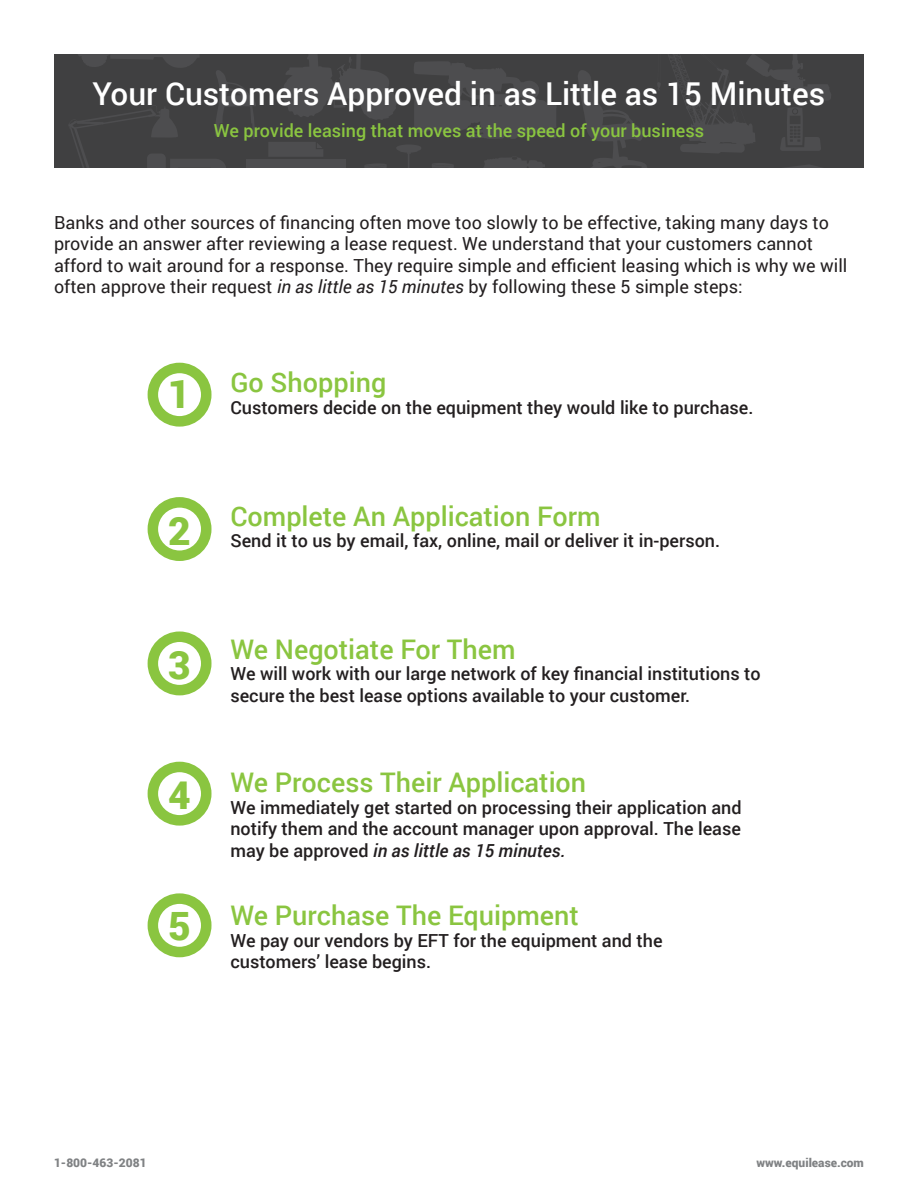
<style>
.page{position:relative;width:918px;height:1188px;background:#fff}
.page>*{position:absolute;margin:0;border:0;box-sizing:border-box;transform-origin:0 0}
.t1{font:900 39px "Roboto";color:#8ac540}
.t2{font:500 31.5px "Roboto";color:#fff}
.t3{font:500 27px "Roboto";color:#8ac540}
.t4{font:500 18px/21.6px "Roboto";color:#231f20}
.t5{font:18px/21.6px "Roboto";color:#231f20}
.t6{font:500 18px "Roboto";color:#8ac540}
.t7{font:900 12px "Roboto";color:#808284}
.s1{font-style:italic}
</style>
<div class="page">
<div style="left:148px;top:363px;width:63px;height:64px;border:10px solid #8ac540;border-radius:50%"></div>
<div style="left:148px;top:497px;width:63px;height:64px;border:10px solid #8ac540;border-radius:50%"></div>
<div style="left:148px;top:632px;width:63px;height:63px;border:10px solid #8ac540;border-radius:50%"></div>
<div style="left:148px;top:762px;width:63px;height:64px;border:10px solid #8ac540;border-radius:50%"></div>
<div style="left:148px;top:893px;width:63px;height:64px;border:10px solid #8ac540;border-radius:50%"></div>
<div style="left:54px;top:54px;width:810px;height:113px;background:#404041"></div>
<svg style="left:578px;top:70px;width:68px;height:97px"></svg>
<svg style="left:795px;top:165px;width:22px;height:2px"></svg>
<svg style="left:68px;top:54px;width:490px;height:114px"></svg>
<svg style="left:657px;top:54px;width:174px;height:99px"></svg>
<h2 class="t2" style="left:93px;top:72px;width:734px">Your Customers Approved in as Little as 15 Minutes</h2>
<p class="t6" style="left:214px;top:118px;width:492px">We provide leasing that moves at the speed of your business</p>
<p class="t5" style="left:54px;top:211px;width:795px">Banks and other sources of financing often move too slowly to be effective, taking many days to provide an answer after reviewing a lease request. We understand that your customers cannot afford to wait around for a response. They require simple and efficient leasing which is why we will often approve their request <span class="s1">in as little as 15 minutes</span> by following these 5 simple steps:</p>
<h1 class="t1" style="left:168px;top:367px;width:24px">1</h1>
<h1 class="t1" style="left:168px;top:504px;width:24px">2</h1>
<h1 class="t1" style="left:168px;top:637px;width:24px">3</h1>
<h1 class="t1" style="left:168px;top:767px;width:24px">4</h1>
<h1 class="t1" style="left:168px;top:899px;width:24px">5</h1>
<h3 class="t3" style="left:230px;top:364px;width:157px">Go Shopping</h3>
<p class="t4" style="left:230px;top:396px;width:525px">Customers decide on the equipment they would like to purchase.</p>
<h3 class="t3" style="left:230px;top:497px;width:372px">Complete An Application Form</h3>
<p class="t4" style="left:230px;top:529px;width:491px">Send it to us by email, fax, online, mail or deliver it in-person.</p>
<h3 class="t3" style="left:230px;top:630px;width:287px">We Negotiate For Them</h3>
<p class="t4" style="left:230px;top:663px;width:532px">We will work with our large network of key financial institutions to secure the best lease options available to your customer.</p>
<h3 class="t3" style="left:230px;top:763px;width:357px">We Process Their Application</h3>
<p class="t4" style="left:230px;top:796px;width:513px;text-align:justify">We immediately get started on processing their application and notify them and the account manager upon approval. The lease may be approved <span class="s1">in as little as 15 minutes.</span></p>
<h3 class="t3" style="left:230px;top:897px;width:350px">We Purchase The Equipment</h3>
<p class="t4" style="left:230px;top:929px;width:434px">We pay our vendors by EFT for the equipment and the customers’ lease begins.</p>
<p class="t7" style="left:54px;top:1154px;width:94px">1-800-463-2081</p>
<p class="t7" style="left:757px;top:1154px;width:109px">www.equilease.com</p>
</div>
